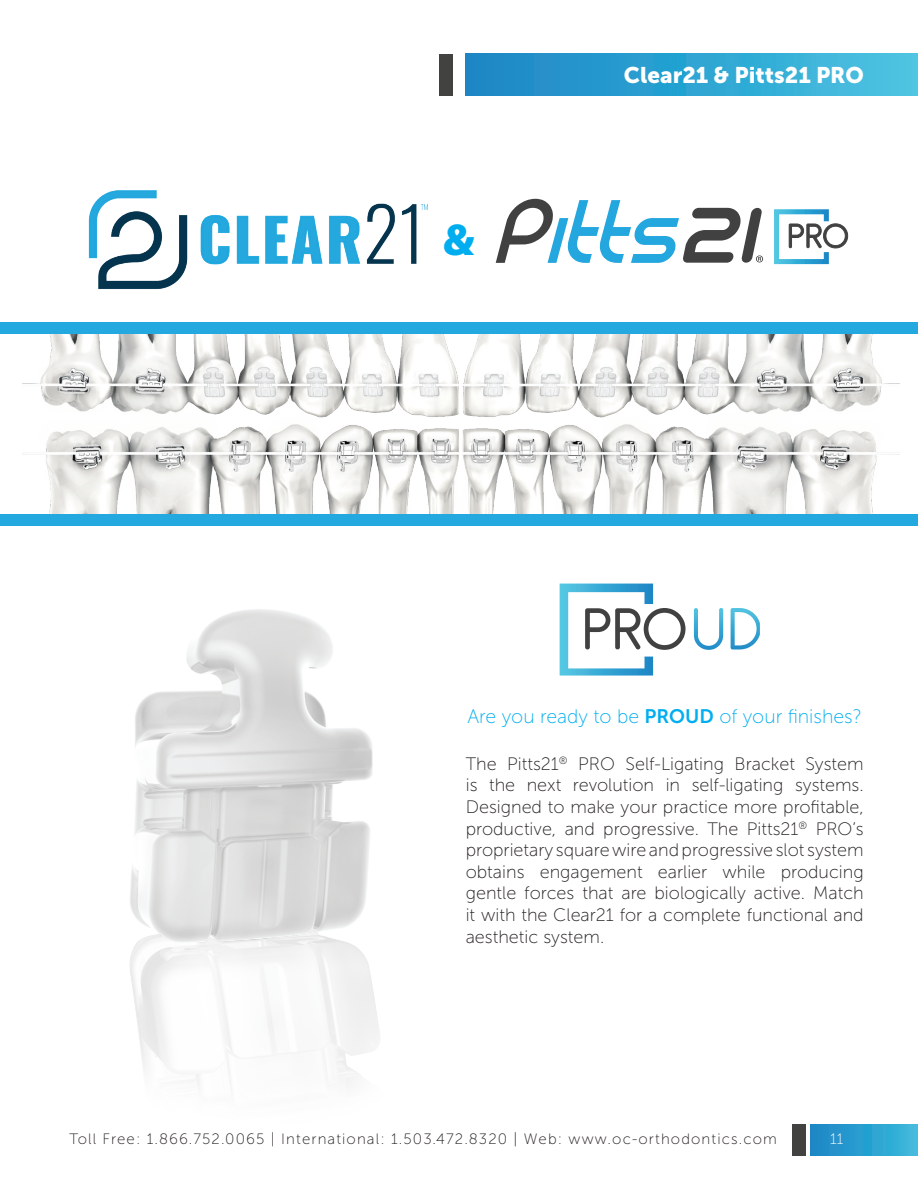
<style>
.page{position:relative;width:918px;height:1188px;background:#fff}
.page>*{position:absolute;margin:0;border:0;box-sizing:border-box;transform-origin:0 0}
.t1{font:900 45px "Myriad Pro";color:#00aeef}
.t2{font:22.5px "Museo Sans 900";color:#fff}
.t3{font:19.5px "Museo Sans 100";color:#00aeef}
.t4{font:18px/21.6px "Museo Sans 100";color:#231f20;text-align:justify}
.t5{font:15px "Museo Sans 100";letter-spacing:.075em;color:#231f20}
.t6{font:15px "Museo Sans 100";color:#fff}
.s1{font-family:"Museo Sans 700"}
</style>
<div class="page">
<svg style="left:810px;top:1124px;width:108px;height:32px;background:#2b9fd0"></svg>
<div style="left:792px;top:1124px;width:14px;height:32px;background:#424341"></div>
<div style="left:439px;top:54px;width:13px;height:42px;background:#424341"></div>
<svg style="left:466px;top:54px;width:452px;height:42px;background:#30a4d2"></svg>
<svg style="left:496px;top:199px;width:267px;height:64px"></svg>
<svg style="left:774px;top:209px;width:74px;height:56px"></svg>
<img style="left:129px;top:609px;width:251px;height:476px">
<img style="left:88px;top:190px;width:340px;height:99px">
<svg style="left:560px;top:584px;width:126px;height:92px"></svg>
<svg style="left:694px;top:608px;width:66px;height:42px"></svg>
<img style="left:0;top:334px;width:918px;height:181px">
<div style="left:0;top:323px;width:918px;height:11px;background:#24a8e0"></div>
<div style="left:0;top:515px;width:918px;height:11px;background:#24a8e0"></div>
<h1 class="t1" style="left:443px;top:210px;width:33px">&amp;</h1>
<p class="t2" style="left:624px;top:63px;width:242px">Clear21 &amp; Pitts21 PRO</p>
<p class="t3" style="left:467px;top:706px;width:396px">Are you ready to be <span class="s1">PROUD</span> of your finishes?</p>
<p class="t4" style="left:466px;top:753px;width:400px">The Pitts21<sup>®</sup> PRO Self-Ligating Bracket System is the next revolution in self-ligating systems.<br>Designed to make your practice more profitable, productive, and progressive. The Pitts21<sup>®</sup> PRO’s proprietary square wire and progressive slot system obtains engagement earlier while producing gentle forces that are biologically active. Match it with the Clear21 for a complete functional and aesthetic system.</p>
<p class="t5" style="left:69px;top:1131px;width:709px">Toll Free: 1.866.752.0065 | International: 1.503.472.8320 | Web: www.oc-orthodontics.com</p>
<p class="t6" style="left:830px;top:1131px;width:15px">11</p>
</div>
